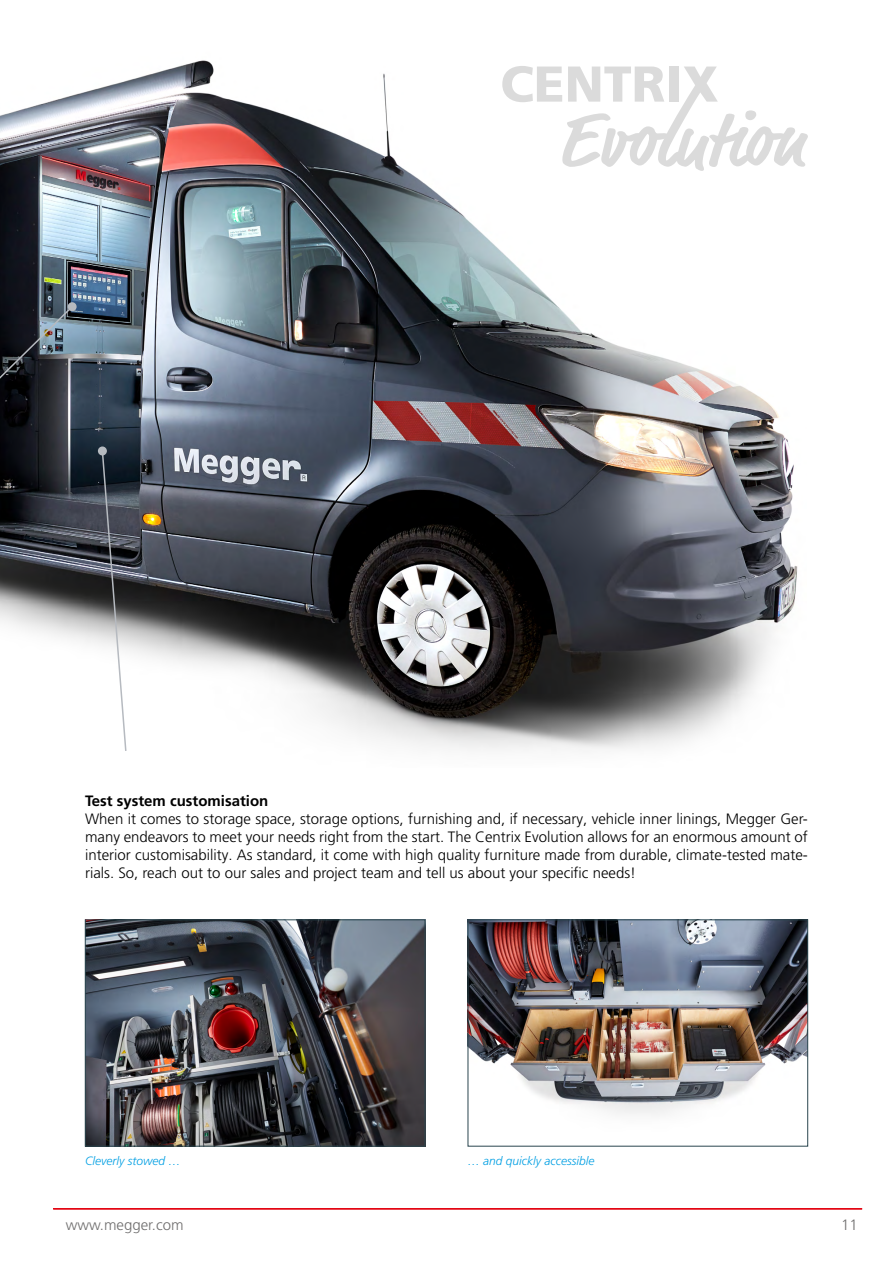
<style>
.page{position:relative;width:893px;height:1263px;background:#fff}
.page>*{position:absolute;margin:0;border:0;box-sizing:border-box;transform-origin:0 0}
.t1{font:300 15px/18px "Frutiger LT Pro";color:#000;text-align:justify}
.t2{font:700 15px "Frutiger LT Pro";color:#000}
.t3{font:300 15px "Frutiger LT Pro";color:#706f6f}
.t4{font:italic 300 12px "Frutiger LT Pro";color:#009fe3}
</style>
<div class="page">
<img style="left:470px;top:921px;width:336px;height:194px">
<div style="left:468px;top:919px;width:340px;height:227px;border:1px solid #2a464f"></div>
<img style="left:87px;top:921px;width:336px;height:223px">
<div style="left:85px;top:919px;width:340px;height:227px;border:1px solid #2a464f"></div>
<img style="left:0;top:60px;width:798px;height:690px">
<svg style="left:0;top:305px;width:74px;height:445px"></svg>
<div style="left:68px;top:302px;width:9px;height:9px;background:#b6bac0;border-radius:50%"></div>
<svg style="left:101px;top:449px;width:26px;height:302px"></svg>
<div style="left:98px;top:446px;width:9px;height:9px;background:#b6bac0;border-radius:50%"></div>
<svg style="left:502px;top:66px;width:306px;height:105px"></svg>
<hr style="left:53px;top:1208px;width:809px;height:1px;background:#e30613">
<p class="t2" style="left:85px;top:792px;width:185px">Test system customisation</p>
<p class="t1" style="left:85px;top:810px;width:724px">When it comes to storage space, storage options, furnishing and, if necessary, vehicle inner linings, Megger Ger&shy;many endeavors to meet your needs right from the start. The Centrix Evolution allows for an enormous amount of interior customisability. As standard, it come with high quality furniture made from durable, climate-tested mate&shy;rials. So, reach out to our sales and project team and tell us about your specific needs!</p>
<p class="t4" style="left:85px;top:1154px;width:97px">Cleverly stowed …</p>
<p class="t4" style="left:468px;top:1153px;width:128px">… and quickly accessible</p>
<p class="t3" style="left:66px;top:1216px;width:119px">www.megger.com</p>
<p class="t3" style="left:841px;top:1216px;width:18px">11</p>
</div>
